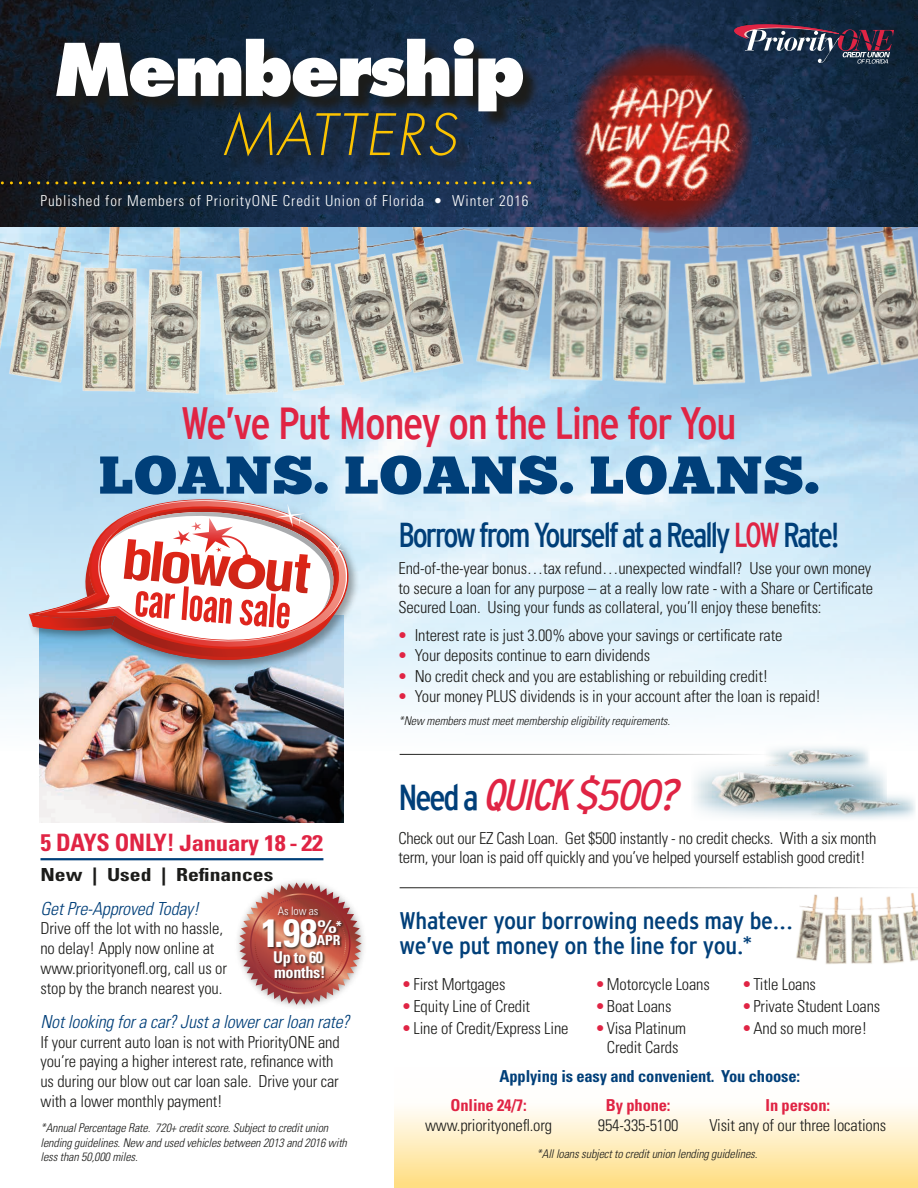
<style>
.page{position:relative;width:918px;height:1188px;background:#fff}
.page>*{position:absolute;margin:0;border:0;box-sizing:border-box;transform-origin:0 0}
.t1{font:800 70.5px "Futura LT";letter-spacing:-.04em;color:#fff}
.t2{font:italic 300 55.5px "Futura LT";letter-spacing:.05em;color:#fcc300}
.t3{font:53.1px "Chunk Five";letter-spacing:.01em;color:#003f79;scale:1.08 1}
.t4{font:45.75px "League Gothic";color:#df251d}
.t5{font:45.15px "Interstate Cond Mono";letter-spacing:-.03em;color:#e02444}
.t6{font:italic 43.5px "Interstate Cond Mono";color:#e02444}
.t7{font:700 condensed 39.45px "Univers";color:#fff}
.t8{font:34.5px "Interstate Cond Mono";letter-spacing:-.06em;color:#003f79;scale:.96 1}
.t9{font:24px/25.5px "Interstate Cond Mono";letter-spacing:-.01em;color:#003f79;scale:1.1 1}
.t10{font:700 condensed 22.5px "Univers";letter-spacing:-.01em;color:#e02444;scale:1.1 1}
.t11{font:italic 300 condensed 18px "Univers";letter-spacing:-.01em;color:#003f79}
.t12{font:700 condensed 18px "Univers";color:#1c1c1a;scale:1.2 1}
.t13{font:300 condensed 16.5px/19.8px "Univers";letter-spacing:-.01em;color:#1c1c1a}
.t14{font:700 condensed 16.5px "Univers";letter-spacing:-.01em;color:#003f79}
.t15{font:700 condensed 16.5px "Univers";letter-spacing:-.01em;color:#e02444}
.t16{font:700 condensed 16.2px/14.5px "Univers";letter-spacing:-.02em;color:#fff}
.t17{font:300 condensed 15px "Univers";letter-spacing:.06em;color:#fff}
.t18{font:700 condensed 13.8px "Univers";color:#fff}
.t19{font:italic 300 condensed 12px/14.4px "Univers";letter-spacing:-.01em;color:#1c1c1a}
.t20{font:300 condensed 11.7px "Univers";letter-spacing:-.01em;color:#fff}
.s1{font-size:24px}
.s2{color:#e02444}
.s3{font-weight:900;font-stretch:normal;color:#e02444}
.s4{font-style:normal;font-size:36px;color:#003f79}
</style>
<div class="page">
<img style="left:0;top:453px;width:918px;height:297px">
<div style="left:394px;top:1065px;width:524px;height:123px;background:linear-gradient(to bottom,#fff,#ffe08a)"></div>
<hr style="left:40px;top:858px;width:283px;height:2px;background:#003f79">
<img style="left:40px;top:671px;width:303px;height:151px">
<img style="left:0;top:227px;width:463px;height:232px">
<img style="left:459px;top:227px;width:459px;height:226px">
<img style="left:796px;top:893px;width:122px;height:71px">
<div style="left:27px;top:496px;width:333px;height:175px;background:#1c1c1a;opacity:.4"></div>
<svg style="left:348px;top:501px;width:7px;height:162px"></svg>
<svg style="left:37px;top:500px;width:311px;height:144px;background:#cacad6"></svg>
<svg style="left:29px;top:504px;width:316px;height:163px"></svg>
<svg style="left:239px;top:882px;width:123px;height:123px"></svg>
<div style="left:263px;top:906px;width:81px;height:75px;background:#1c1c1a;opacity:.75"></div>
<img style="left:694px;top:766px;width:193px;height:52px">
<img style="left:809px;top:791px;width:106px;height:28px">
<img style="left:763px;top:743px;width:106px;height:30px">
<hr style="left:400px;top:754px;width:369px;height:1px;background:#1c1c1a">
<hr style="left:400px;top:887px;width:518px;height:1px;background:#1c1c1a">
<img style="left:0;top:0;width:918px;height:227px">
<svg style="left:59px;top:41px;width:482px;height:133px;background:#162537"></svg>
<svg style="left:734px;top:24px;width:160px;height:40px;background:#49445a"></svg>
<svg style="left:0;top:181px;width:530px;height:3px;background:#4b4c32"></svg>
<svg style="left:571px;top:43px;width:182px;height:190px;background:#572833"></svg>
<img style="left:571px;top:76px;width:181px;height:125px">
<h1 class="t1" style="left:54px;top:25px;width:473px">Membership</h1>
<h2 class="t2" style="left:223px;top:101px;width:234px">MATTERS</h2>
<p class="t17" style="left:40px;top:192px;width:490px">Published for Members of PriorityONE Credit Union of Florida • Winter 2016</p>
<h3 class="t5" style="left:181px;top:398px;width:557px">We’ve Put Money on the Line for You</h3>
<h3 class="t3" style="left:99px;top:443px;width:669px">LOANS. LOANS. LOANS.</h3>
<h3 class="t4" style="left:137px;top:572px;width:158px;rotate:5deg">car loan sale</h3>
<h3 class="t10" style="left:40px;top:830px;width:259px"><span class="s1">5 DAYS ONLY!</span> January 18 - 22</h3>
<p class="t12" style="left:40px;top:863px;width:195px">New | Used | Refinances</p>
<p class="t11" style="left:40px;top:897px;width:160px">Get Pre-Approved Today!</p>
<p class="t13" style="left:40px;top:919px;width:188px">Drive off the lot with no hassle, no delay! Apply now online at www.priorityonefl.org, call us or stop by the branch nearest you.</p>
<p class="t11" style="left:40px;top:1011px;width:311px">Not looking for a car? Just a lower car loan rate?</p>
<p class="t13" style="left:40px;top:1032px;width:301px">If your current auto loan is not with PriorityONE and you’re paying a higher interest rate, refinance with us during our blow out car loan sale. Drive your car with a lower monthly payment!</p>
<p class="t19" style="left:40px;top:1121px;width:308px">*Annual Percentage Rate. 720+ credit score. Subject to credit union lending guidelines. New and used vehicles between 2013 and 2016 with less than 50,000 miles.</p>
<p class="t20" style="left:278px;top:904px;width:42px">As low as</p>
<h3 class="t7" style="left:261px;top:909px;width:77px">1.98<sup>%</sup></h3>
<p class="t18" style="left:336px;top:917px;width:8px">*</p>
<p class="t18" style="left:317px;top:932px;width:25px">APR</p>
<p class="t16" style="left:273px;top:950px;width:54px">Up to 60 months!</p>
<h3 class="t8" style="left:399px;top:516px;width:461px">Borrow from Yourself at a Really <span class="s2">LOW</span> Rate!</h3>
<p class="t13" style="left:399px;top:558px;width:476px;text-align:justify">End-of-the-year bonus…tax refund…unexpected windfall? Use your own money to secure a loan for any purpose – at a really low rate - with a Share or Certificate Secured Loan. Using your funds as collateral, you’ll enjoy these benefits:</p>
<p class="t13" style="left:399px;top:625px;width:386px"><span class="s3">•</span> Interest rate is just 3.00% above your savings or certificate rate</p>
<p class="t13" style="left:399px;top:646px;width:253px"><span class="s3">•</span> Your deposits continue to earn dividends</p>
<p class="t13" style="left:399px;top:666px;width:371px"><span class="s3">•</span> No credit check and you are establishing or rebuilding credit!</p>
<p class="t13" style="left:399px;top:687px;width:424px"><span class="s3">•</span> Your money PLUS dividends is in your account after the loan is repaid!</p>
<p class="t19" style="left:399px;top:714px;width:273px">*New members must meet membership eligibility requirements.</p>
<h3 class="t6" style="left:399px;top:771px;width:291px"><span class="s4">N e e d a</span> QUICK$500?</h3>
<p class="t13" style="left:399px;top:828px;width:480px">Check out our EZ Cash Loan. Get $500 instantly - no credit checks. With a six month term, your loan is paid off quickly and you’ve helped yourself establish good credit!</p>
<h3 class="t9" style="left:400px;top:907px;width:359px">Whatever your borrowing needs may be... we’ve put money on the line for you.<sup>*</sup></h3>
<p class="t13" style="left:403px;top:974px;width:104px"><span class="s3">•</span> First Mortgages</p>
<p class="t13" style="left:403px;top:996px;width:129px"><span class="s3">•</span> Equity Line of Credit</p>
<p class="t13" style="left:403px;top:1019px;width:167px"><span class="s3">•</span> Line of Credit/Express Line</p>
<p class="t13" style="left:596px;top:974px;width:115px"><span class="s3">•</span> Motorcycle Loans</p>
<p class="t13" style="left:596px;top:996px;width:77px"><span class="s3">•</span> Boat Loans</p>
<p class="t13" style="left:596px;top:1019px;width:92px;line-height:18.3px;text-align:center"><span class="s3">•</span> Visa Platinum<br>Credit Cards</p>
<p class="t13" style="left:743px;top:974px;width:75px"><span class="s3">•</span> Title Loans</p>
<p class="t13" style="left:743px;top:996px;width:139px"><span class="s3">•</span> Private Student Loans</p>
<p class="t13" style="left:743px;top:1019px;width:126px"><span class="s3">•</span> And so much more!</p>
<p class="t14" style="left:500px;top:1066px;width:302px">Applying is easy and convenient. You choose:</p>
<p class="t15" style="left:451px;top:1095px;width:78px">Online 24/7:</p>
<p class="t13" style="left:425px;top:1116px;width:129px">www.priorityonefl.org</p>
<p class="t15" style="left:606px;top:1095px;width:66px">By phone:</p>
<p class="t13" style="left:598px;top:1116px;width:82px">954-335-5100</p>
<p class="t15" style="left:766px;top:1095px;width:66px">In person:</p>
<p class="t13" style="left:709px;top:1116px;width:178px">Visit any of our three locations</p>
<p class="t19" style="left:537px;top:1147px;width:222px">*All loans subject to credit union lending guidelines.</p>
</div>
